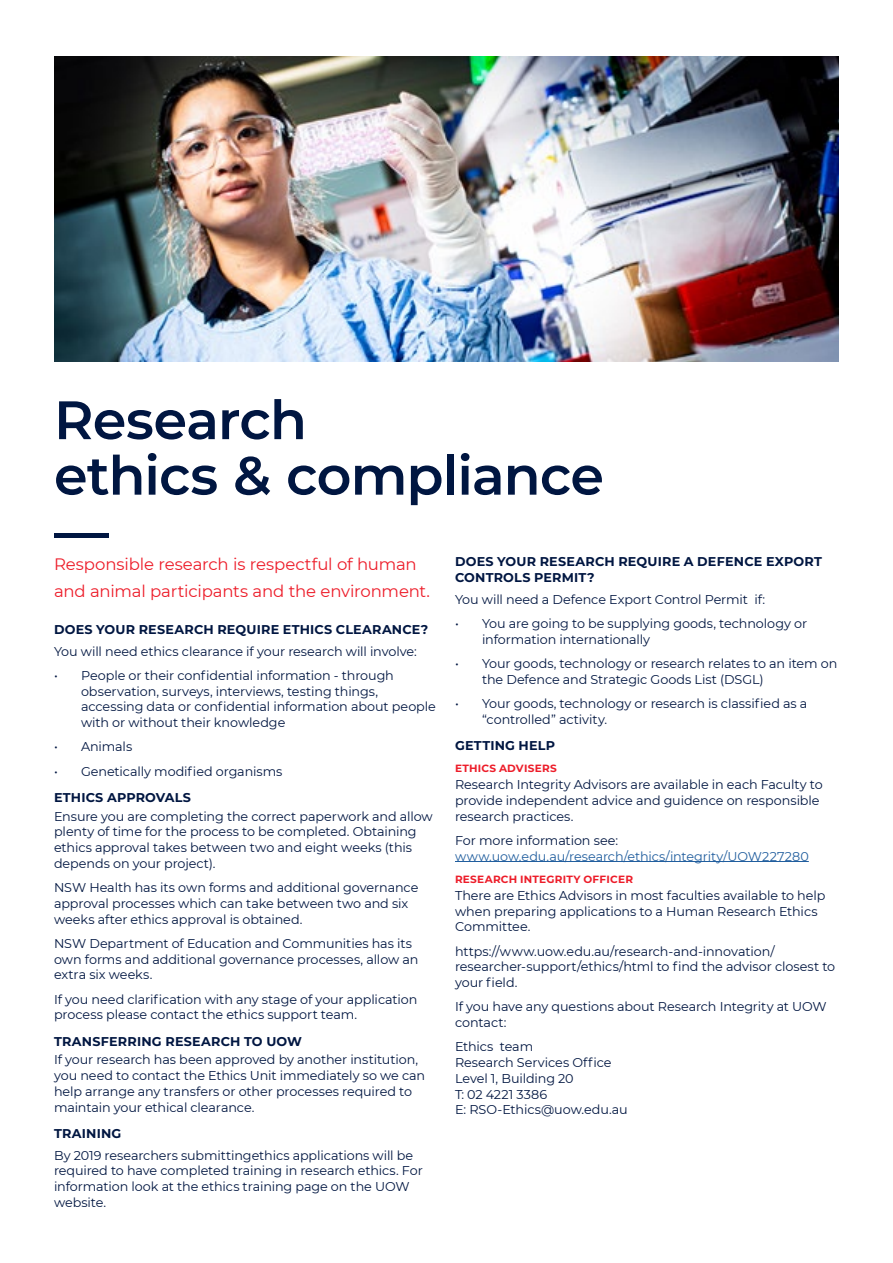
<style>
.page{position:relative;width:893px;height:1263px;background:#fff}
.page>*{position:absolute;margin:0;border:0;box-sizing:border-box;transform-origin:0 0}
.t1{font:600 54px/55.5px "Montserrat";letter-spacing:-.015em;color:#001641}
.t2{font:16.5px/27px "Montserrat";letter-spacing:-.01em;color:#ed1c29}
.t3{font:12.75px/15.8px "Montserrat";letter-spacing:-.005em;color:#001641}
.t4{font:700 12.75px/15.8px "Montserrat";letter-spacing:.015em;color:#001641}
.t5{font:12.75px "Montserrat";letter-spacing:-.005em;color:#215e9e}
.t6{font:700 10.5px "Montserrat";letter-spacing:.02em;color:#ed1c29}
</style>
<div class="page">
<hr style="left:455px;top:861px;width:354px;height:1px;background:#215e9e">
<img style="left:54px;top:57px;width:785px;height:304px">
<h1 class="t1" style="left:54px;top:390px;width:551px">Research<br>ethics &amp; compliance —</h1>
<p class="t2" style="left:54px;top:550px;width:377px">Responsible research is respectful of human and animal participants and the environment.</p>
<p class="t4" style="left:54px;top:621px;width:376px">DOES YOUR RESEARCH REQUIRE ETHICS CLEARANCE?</p>
<p class="t3" style="left:54px;top:643px;width:364px">You will need ethics clearance if your research will involve:</p>
<p class="t3" style="left:81px;top:667px;width:356px;text-indent:-27px">• People or their confidential information - through observation, surveys, interviews, testing things, accessing data or confidential information about people with or without their knowledge</p>
<p class="t3" style="left:54px;top:738px;width:80px">• Animals</p>
<p class="t3" style="left:54px;top:763px;width:230px">• Genetically modified organisms</p>
<p class="t4" style="left:54px;top:789px;width:139px">ETHICS APPROVALS</p>
<p class="t3" style="left:54px;top:808px;width:380px">Ensure you are completing the correct paperwork and allow plenty of time for the process to be completed. Obtaining ethics approval takes between two and eight weeks (this depends on your project).</p>
<p class="t3" style="left:54px;top:879px;width:366px">NSW Health has its own forms and additional governance approval processes which can take between two and six weeks after ethics approval is obtained.</p>
<p class="t3" style="left:54px;top:935px;width:366px">NSW Department of Education and Communities has its own forms and additional governance processes, allow an extra six weeks.</p>
<p class="t3" style="left:54px;top:991px;width:365px">If you need clarification with any stage of your application process please contact the ethics support team.</p>
<p class="t4" style="left:54px;top:1032px;width:249px">TRANSFERRING RESEARCH TO UOW</p>
<p class="t3" style="left:54px;top:1051px;width:373px">If your research has been approved by another institution, you need to contact the Ethics Unit immediately so we can help arrange any transfers or other processes required to maintain your ethical clearance.</p>
<p class="t4" style="left:54px;top:1125px;width:69px">TRAINING</p>
<p class="t3" style="left:54px;top:1147px;width:370px">By 2019 researchers submittingethics applications will be required to have completed training in research ethics. For information look at the ethics training page on the UOW website.</p>
<p class="t4" style="left:455px;top:553px;width:369px">DOES YOUR RESEARCH REQUIRE A DEFENCE EXPORT<br>CONTROLS PERMIT?</p>
<p class="t3" style="left:455px;top:591px;width:312px">You will need a Defence Export Control Permit if:</p>
<p class="t3" style="left:482px;top:615px;width:327px;text-indent:-27px">• You are going to be supplying goods, technology or information internationally</p>
<p class="t3" style="left:482px;top:655px;width:357px;text-indent:-27px">• Your goods, technology or research relates to an item on the Defence and Strategic Goods List (DSGL)</p>
<p class="t3" style="left:482px;top:695px;width:327px;text-indent:-27px">• Your goods, technology or research is classified as a “controlled” activity.</p>
<p class="t4" style="left:455px;top:737px;width:102px">GETTING HELP</p>
<p class="t6" style="left:455px;top:760px;width:103px">ETHICS ADVISERS</p>
<p class="t3" style="left:455px;top:776px;width:369px">Research Integrity Advisors are available in each Faculty to provide independent advice and guidence on responsible research practices.</p>
<p class="t3" style="left:455px;top:832px;width:165px">For more information see:</p>
<p class="t5" style="left:455px;top:847px;width:355px">www.uow.edu.au/research/ethics/integrity/UOW227280</p>
<p class="t6" style="left:455px;top:871px;width:180px">RESEARCH INTEGRITY OFFICER</p>
<p class="t3" style="left:455px;top:887px;width:372px">There are Ethics Advisors in most faculties available to help when preparing applications to a Human Research Ethics<br>Committee.</p>
<p class="t3" style="left:455px;top:943px;width:382px">https://www.uow.edu.au/research-and-innovation/ researcher-support/ethics/html to find the advisor closest to your field.</p>
<p class="t3" style="left:455px;top:998px;width:373px">If you have any questions about Research Integrity at UOW contact:</p>
<p class="t3" style="left:455px;top:1038px;width:174px">Ethics team<br>Research Services Office<br>Level 1, Building 20<br>T: 02 4221 3386<br>E: RSO-Ethics@uow.edu.au</p>
</div>
